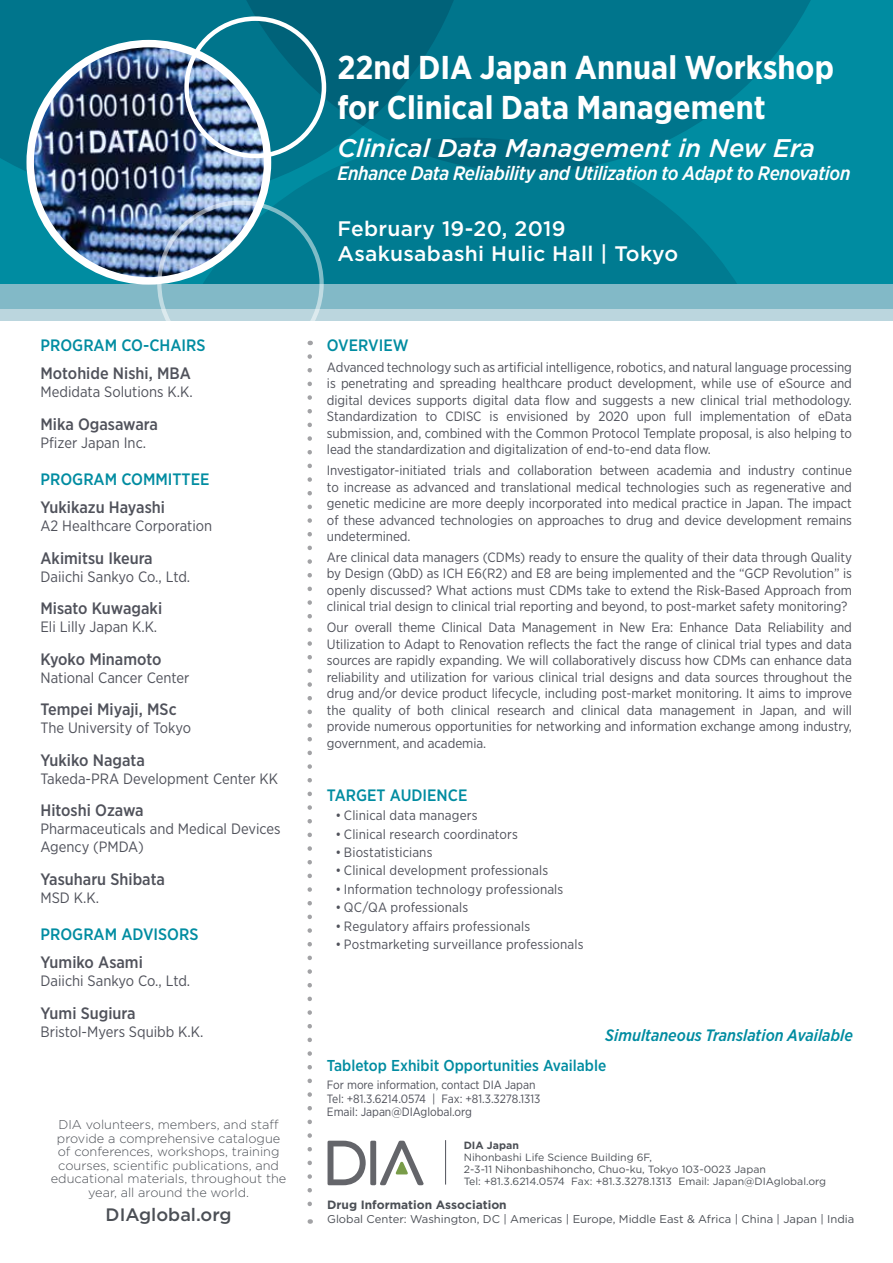
<style>
.page{position:relative;width:893px;height:1263px;background:#fff}
.page>*{position:absolute;margin:0;border:0;box-sizing:border-box;transform-origin:0 0}
.t1{font:700 33px/39.6px "Gotham Narrow";color:#fff}
.t2{font:italic 500 25.5px "Gotham";color:#fff}
.t3{font:500 21px/25.2px "Gotham";letter-spacing:.015em;color:#fff}
.t4{font:italic 500 19.5px "Gotham Narrow";letter-spacing:-.015em;color:#fff}
.t5{font:500 18px "Gotham";color:#4b4f55}
.t6{font:500 16.5px "Gotham Narrow";color:#50525b}
.t7{font:500 16.5px "Gotham Narrow";color:#008ca1}
.t8{font:italic 500 16.5px "Gotham Narrow";color:#008ca1}
.t9{font:500 15.75px "Gotham Narrow";color:#008ca1}
.t10{font:15px/18px "Gotham Narrow";color:#50525b}
.t11{font:13.5px/16.5px "Gotham Narrow";color:#50525b;text-align:justify}
.t12{font:300 12.75px/13.5px "Gotham";color:#4b4f55;text-align:center}
.t13{font:12px/13.5px "Gotham Narrow";letter-spacing:-.005em;color:#50525b}
.t14{font:700 12px "Gotham";color:#4b4f55}
.t15{font:11.25px "Gotham";color:#4b4f55}
.t16{font:10.5px/12px "Gotham";color:#4b4f55}
.t17{font:700 10.5px "Gotham";color:#4b4f55}
</style>
<div class="page">
<svg style="left:307px;top:356px;width:5px;height:868px"></svg>
<svg style="left:328px;top:1141px;width:96px;height:44px"></svg>
<hr style="left:445px;top:1140px;width:1px;height:44px;background:#50525b">
<div style="left:0;top:0;width:893px;height:295px;background:#008ca1"></div>
<div style="left:0;top:0;width:211px;height:171px;background:#00758c"></div>
<svg style="left:211px;top:0;width:600px;height:138px;background:#02748b"></svg>
<svg style="left:203px;top:138px;width:534px;height:146px;fill:#007b91"></svg>
<div style="left:0;top:284px;width:893px;height:25px;background:#82b9c7"></div>
<div style="left:0;top:310px;width:893px;height:11px;background:#bbd6de"></div>
<img style="left:30px;top:44px;width:237px;height:235px">
<div style="left:26px;top:40px;width:245px;height:245px;border:7px solid #fff;border-radius:50%"></div>
<div style="left:157px;top:200px;width:167px;height:167px;border:4px solid #fff;border-radius:50%"></div>
<div style="left:184px;top:16px;width:142px;height:142px;border:4px solid #fff;border-radius:50%"></div>
<p class="t7" style="left:40px;top:335px;width:167px">PROGRAM CO-CHAIRS</p>
<p class="t6" style="left:40px;top:363px;width:152px">Motohide Nishi, MBA</p>
<p class="t10" style="left:40px;top:383px;width:154px">Medidata Solutions K.K.</p>
<p class="t6" style="left:40px;top:414px;width:119px">Mika Ogasawara</p>
<p class="t10" style="left:40px;top:433px;width:107px">Pfizer Japan Inc.</p>
<p class="t7" style="left:40px;top:468px;width:170px">PROGRAM COMMITTEE</p>
<p class="t6" style="left:40px;top:497px;width:126px">Yukikazu Hayashi</p>
<p class="t10" style="left:40px;top:516px;width:173px">A2 Healthcare Corporation</p>
<p class="t6" style="left:40px;top:547px;width:114px">Akimitsu Ikeura</p>
<p class="t10" style="left:40px;top:567px;width:151px">Daiichi Sankyo Co., Ltd.</p>
<p class="t6" style="left:40px;top:598px;width:123px">Misato Kuwagaki</p>
<p class="t10" style="left:40px;top:618px;width:118px">Eli Lilly Japan K.K.</p>
<p class="t6" style="left:40px;top:648px;width:123px">Kyoko Minamoto</p>
<p class="t10" style="left:40px;top:668px;width:150px">National Cancer Center</p>
<p class="t6" style="left:40px;top:699px;width:138px">Tempei Miyaji, MSc</p>
<p class="t10" style="left:40px;top:719px;width:152px">The University of Tokyo</p>
<p class="t6" style="left:40px;top:750px;width:106px">Yukiko Nagata</p>
<p class="t10" style="left:40px;top:769px;width:239px">Takeda-PRA Development Center KK</p>
<p class="t6" style="left:40px;top:800px;width:105px">Hitoshi Ozawa</p>
<p class="t10" style="left:40px;top:820px;width:242px">Pharmaceuticals and Medical Devices<br>Agency (PMDA)</p>
<p class="t6" style="left:40px;top:869px;width:126px">Yasuharu Shibata</p>
<p class="t10" style="left:40px;top:888px;width:60px">MSD K.K.</p>
<p class="t7" style="left:40px;top:923px;width:159px">PROGRAM ADVISORS</p>
<p class="t6" style="left:40px;top:952px;width:104px">Yumiko Asami</p>
<p class="t10" style="left:40px;top:971px;width:151px">Daiichi Sankyo Co., Ltd.</p>
<p class="t6" style="left:40px;top:1002px;width:97px">Yumi Sugiura</p>
<p class="t10" style="left:40px;top:1022px;width:164px">Bristol-Myers Squibb K.K.</p>
<p class="t12" style="left:51px;top:1118px;width:237px">DIA volunteers, members, and staff provide a comprehensive catalogue of conferences, workshops, training courses, scientific publications, and educational materials, throughout the year, all around the world.</p>
<h3 class="t5" style="left:106px;top:1202px;width:127px">DIAglobal.org</h3>
<h1 class="t1" style="left:337px;top:48px;width:498px">22nd DIA Japan Annual Workshop for Clinical Data Management</h1>
<h2 class="t2" style="left:337px;top:131px;width:479px">Clinical Data Management in New Era</h2>
<h3 class="t4" style="left:337px;top:161px;width:515px">Enhance Data Reliability and Utilization to Adapt to Renovation</h3>
<h3 class="t3" style="left:337px;top:215px;width:342px">February 19-20, 2019<br>Asakusabashi Hulic Hall | Tokyo</h3>
<p class="t7" style="left:327px;top:335px;width:83px">OVERVIEW</p>
<p class="t11" style="left:327px;top:359px;width:527px">Advanced technology such as artificial intelligence, robotics, and natural language processing is penetrating and spreading healthcare product development, while use of eSource and digital devices supports digital data flow and suggests a new clinical trial methodology.<br>Standardization to CDISC is envisioned by 2020 upon full implementation of eData submission, and, combined with the Common Protocol Template proposal, is also helping to lead the standardization and digitalization of end-to-end data flow.</p>
<p class="t11" style="left:327px;top:462px;width:527px">Investigator-initiated trials and collaboration between academia and industry continue to increase as advanced and translational medical technologies such as regenerative and genetic medicine are more deeply incorporated into medical practice in Japan. The impact of these advanced technologies on approaches to drug and device development remains undetermined.</p>
<p class="t11" style="left:327px;top:549px;width:527px">Are clinical data managers (CDMs) ready to ensure the quality of their data through Quality by Design (QbD) as ICH E6(R2) and E8 are being implemented and the “GCP Revolution” is openly discussed? What actions must CDMs take to extend the Risk-Based Approach from clinical trial design to clinical trial reporting and beyond, to post-market safety monitoring?</p>
<p class="t11" style="left:327px;top:619px;width:527px">Our overall theme Clinical Data Management in New Era: Enhance Data Reliability and Utilization to Adapt to Renovation reflects the fact the range of clinical trial types and data sources are rapidly expanding. We will collaboratively discuss how CDMs can enhance data reliability and utilization for various clinical trial designs and data sources throughout the drug and/or device product lifecycle, including post-market monitoring. It aims to improve the quality of both clinical research and clinical data management in Japan, and will provide numerous opportunities for networking and information exchange among industry, government, and academia.</p>
<p class="t7" style="left:327px;top:785px;width:142px">TARGET AUDIENCE</p>
<p class="t11" style="left:335px;top:807px;width:144px">• Clinical data managers</p>
<p class="t11" style="left:335px;top:825px;width:184px">• Clinical research coordinators</p>
<p class="t11" style="left:335px;top:844px;width:99px">• Biostatisticians</p>
<p class="t11" style="left:335px;top:862px;width:214px">• Clinical development professionals</p>
<p class="t11" style="left:335px;top:880px;width:229px">• Information technology professionals</p>
<p class="t11" style="left:335px;top:899px;width:134px">• QC/QA professionals</p>
<p class="t11" style="left:335px;top:917px;width:196px">• Regulatory affairs professionals</p>
<p class="t11" style="left:335px;top:936px;width:250px">• Postmarketing surveillance professionals</p>
<p class="t8" style="left:605px;top:1024px;width:249px">Simultaneous Translation Available</p>
<p class="t9" style="left:327px;top:1056px;width:281px">Tabletop Exhibit Opportunities Available</p>
<p class="t13" style="left:327px;top:1078px;width:215px">For more information, contact DIA Japan<br>Tel: +81.3.6214.0574 | Fax: +81.3.3278.1313<br>Email: Japan@DIAglobal.org</p>
<p class="t17" style="left:464px;top:1138px;width:57px">DIA Japan</p>
<p class="t16" style="left:464px;top:1150px;width:364px">Nihonbashi Life Science Building 6F,<br>2-3-11 Nihonbashihoncho, Chuo-ku, Tokyo 103-0023 Japan<br>Tel: +81.3.6214.0574 Fax: +81.3.3278.1313 Email: Japan@DIAglobal.org</p>
<p class="t14" style="left:327px;top:1197px;width:181px">Drug Information Association</p>
<p class="t15" style="left:327px;top:1212px;width:529px">Global Center: Washington, DC | Americas | Europe, Middle East &amp; Africa | China | Japan | India</p>
</div>
